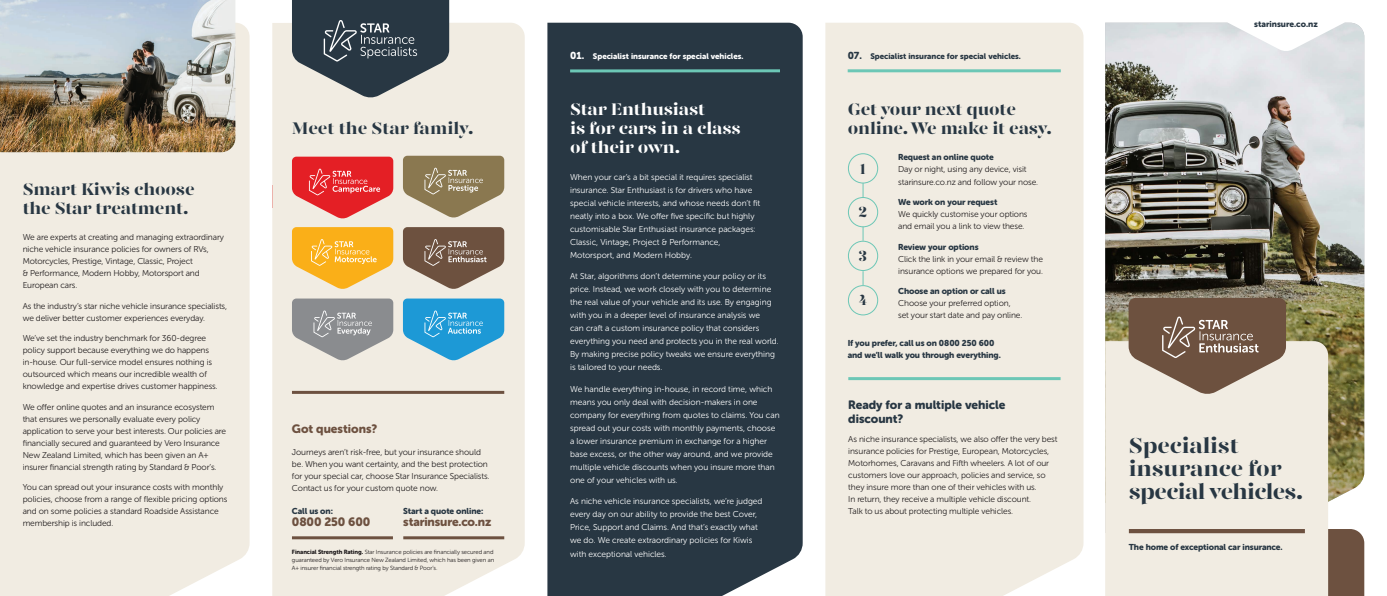
<style>
.page{position:relative;width:1387px;height:596px;background:#fff}
.page>*{position:absolute;margin:0;border:0;box-sizing:border-box;transform-origin:0 0}
.t1{font:900 22px/23px "Gabriela Stencil";letter-spacing:-.01em;color:#283743}
.t2{font:900 17px/19px "Gabriela Stencil";letter-spacing:-.01em;color:#283743}
.t3{font:900 17px/19px "Gabriela Stencil";letter-spacing:-.01em;color:#fff}
.t4{font:900 15px "Gabriela Stencil";color:#283743}
.t5{font:12px "Museo Sans Rounded 900";letter-spacing:-.01em;color:#6d5140}
.t6{font:12px/14px "Museo Sans Rounded 900";color:#283743}
.t7{font:8.5px/12px "Museo Sans Rounded 300";letter-spacing:-.01em;color:#231f20}
.t8{font:8.5px/13px "Museo Sans Rounded 300";color:#fff}
.t9{font:8.5px/12px "Museo Sans Rounded 900";letter-spacing:-.01em;color:#283743}
.t10{font:8px "Museo Sans Rounded 900";color:#fff}
.t11{font:8px "Museo Sans Rounded 900";color:#283743}
.t12{font:6px/8px "Museo Sans Rounded 300";letter-spacing:-.01em;color:#231f20;text-align:justify}
.s1{font-family:"Museo Sans Rounded 900"}
.s2{font-size:10px}
</style>
<div class="page">
<img style="left:1105px;top:23px;width:258px;height:479px">
<svg style="left:1222px;top:22px;width:126px;height:30px"></svg>
<svg style="left:1327px;top:528px;width:36px;height:67px;background:#755a4a"></svg>
<div style="left:1105px;top:341px;width:222px;height:254px;background:#f1ece2"></div>
<div style="left:1128px;top:528px;width:176px;height:5px;background:#6d5140"></div>
<div style="left:825px;top:23px;width:258px;height:572px;background:#f1ece2"></div>
<div style="left:547px;top:23px;width:255px;height:572px;background:#283743"></div>
<hr style="left:847px;top:69px;width:213px;height:3px;background:#6cc7b6">
<hr style="left:570px;top:69px;width:210px;height:3px;background:#6cc7b6">
<div style="left:847px;top:153px;width:31px;height:30px;border:1px solid #6cc7b6;border-radius:50%"></div>
<div style="left:847px;top:197px;width:31px;height:30px;border:1px solid #6cc7b6;border-radius:50%"></div>
<div style="left:847px;top:240px;width:31px;height:31px;border:1px solid #6cc7b6;border-radius:50%"></div>
<div style="left:847px;top:285px;width:31px;height:30px;border:1px solid #6cc7b6;border-radius:50%"></div>
<svg style="left:862px;top:183px;width:1px;height:14px"></svg>
<svg style="left:862px;top:226px;width:1px;height:14px"></svg>
<svg style="left:862px;top:271px;width:1px;height:14px"></svg>
<hr style="left:848px;top:377px;width:212px;height:3px;background:#6cc7b6">
<div style="left:0;top:23px;width:249px;height:572px;background:#f1ece2"></div>
<div style="left:272px;top:23px;width:252px;height:572px;background:#f1ece2"></div>
<svg style="left:1128px;top:298px;width:157px;height:96px;background:#8d7667"></svg>
<img style="left:0;top:0;width:235px;height:152px">
<hr style="left:292px;top:390px;width:212px;height:3px;background:#6d5140">
<hr style="left:292px;top:536px;width:101px;height:3px;background:#6d5140">
<hr style="left:403px;top:536px;width:101px;height:3px;background:#6d5140">
<svg style="left:292px;top:0;width:157px;height:98px;background:#576169"></svg>
<svg style="left:403px;top:156px;width:101px;height:62px;background:#a39474"></svg>
<svg style="left:292px;top:156px;width:101px;height:63px;background:#e75456"></svg>
<svg style="left:403px;top:227px;width:101px;height:62px;background:#8d7767"></svg>
<svg style="left:292px;top:227px;width:101px;height:62px;background:#f8be4a"></svg>
<svg style="left:292px;top:298px;width:101px;height:62px;background:#a3a3a4"></svg>
<svg style="left:403px;top:298px;width:101px;height:62px;background:#4fadda"></svg>
<p class="t2" style="left:23px;top:179px;width:173px">Smart Kiwis choose the Star treatment.</p>
<p class="t7" style="left:23px;top:231px;width:203px">We are experts at creating and managing extraordinary niche vehicle insurance policies for owners of RVs, Motorcycles, Prestige, Vintage, Classic, Project<br>&amp; Performance, Modern Hobby, Motorsport and European cars.</p>
<p class="t7" style="left:23px;top:299px;width:206px">As the industry’s star niche vehicle insurance specialists, we deliver better customer experiences everyday.</p>
<p class="t7" style="left:23px;top:332px;width:196px">We’ve set the industry benchmark for 360-degree policy support because everything we do happens in-house. Our full-service model ensures nothing is outsourced which means our incredible wealth of knowledge and expertise drives customer happiness.</p>
<p class="t7" style="left:23px;top:400px;width:205px">We offer online quotes and an insurance ecosystem that ensures we personally evaluate every policy application to serve your best interests. Our policies are financially secured and guaranteed by Vero Insurance New Zealand Limited, which has been given an A+ insurer financial strength rating by Standard &amp; Poor’s.</p>
<p class="t7" style="left:23px;top:481px;width:206px">You can spread out your insurance costs with monthly policies, choose from a range of flexible pricing options and on some policies a standard Roadside Assistance membership is included.</p>
<p class="t2" style="left:292px;top:118px;width:183px">Meet the Star family.</p>
<p class="t5" style="left:292px;top:421px;width:87px">Got questions?</p>
<p class="t7" style="left:292px;top:445px;width:199px">Journeys aren’t risk-free, but your insurance should be. When you want certainty, and the best protection for your special car, choose Star Insurance Specialists.<br>Contact us for your custom quote now.</p>
<p class="t9" style="left:292px;top:505px;width:42px">Call us on:</p>
<p class="t5" style="left:292px;top:515px;width:80px">0800 250 600</p>
<p class="t9" style="left:403px;top:505px;width:81px">Start a quote online:</p>
<p class="t5" style="left:403px;top:515px;width:90px">starinsure.co.nz</p>
<p class="t12" style="left:292px;top:547px;width:204px"><span class="s1">Financial Strength Rating.</span> Star Insurance policies are financially secured and guaranteed by Vero Insurance New Zealand Limited, which has been given an A+ insurer financial strength rating by Standard &amp; Poor’s.</p>
<p class="t10" style="left:570px;top:51px;width:175px"><span class="s2">01.</span> Specialist insurance for special vehicles.</p>
<p class="t11" style="left:847px;top:51px;width:175px"><span class="s2">07.</span> Specialist insurance for special vehicles.</p>
<p class="t3" style="left:570px;top:100px;width:172px">Star Enthusiast<br>is for cars in a class of their own.</p>
<p class="t8" style="left:570px;top:170px;width:192px">When your car’s a bit special it requires specialist insurance. Star Enthusiast is for drivers who have special vehicle interests, and whose needs don’t fit neatly into a box. We offer five specific but highly customisable Star Enthusiast insurance packages:<br>Classic, Vintage, Project &amp; Performance, Motorsport, and Modern Hobby.</p>
<p class="t8" style="left:570px;top:269px;width:210px">At Star, algorithms don’t determine your policy or its price. Instead, we work closely with you to determine the real value of your vehicle and its use. By engaging with you in a deeper level of insurance analysis we<br>can craft a custom insurance policy that considers everything you need and protects you in the real world.<br>By making precise policy tweaks we ensure everything is tailored to your needs.</p>
<p class="t8" style="left:570px;top:382px;width:211px">We handle everything in-house, in record time, which means you only deal with decision-makers in one company for everything from quotes to claims. You can spread out your costs with monthly payments, choose a lower insurance premium in exchange for a higher base excess, or the other way around, and we provide multiple vehicle discounts when you insure more than one of your vehicles with us.</p>
<p class="t8" style="left:570px;top:494px;width:194px">As niche vehicle insurance specialists, we’re judged every day on our ability to provide the best Cover, Price, Support and Claims. And that’s exactly what we do. We create extraordinary policies for Kiwis with exceptional vehicles.</p>
<p class="t2" style="left:847px;top:100px;width:205px">Get your next quote online. We make it easy.</p>
<p class="t9" style="left:898px;top:151px;width:97px">Request an online quote</p>
<p class="t7" style="left:898px;top:163px;width:141px">Day or night, using any device, visit starinsure.co.nz and follow your nose.</p>
<p class="t9" style="left:898px;top:196px;width:101px">We work on your request</p>
<p class="t7" style="left:898px;top:208px;width:131px">We quickly customise your options and email you a link to view these.</p>
<p class="t9" style="left:898px;top:240px;width:82px">Review your options</p>
<p class="t7" style="left:898px;top:252px;width:146px">Click the link in your email &amp; review the insurance options we prepared for you.</p>
<p class="t9" style="left:898px;top:285px;width:109px">Choose an option or call us</p>
<p class="t7" style="left:898px;top:297px;width:126px">Choose your preferred option, set your start date and pay online.</p>
<p class="t9" style="left:847px;top:336px;width:155px">If you prefer, call us on 0800 250 600 and we’ll walk you through everything.</p>
<p class="t4" style="left:859px;top:159px;width:8px">1</p>
<p class="t4" style="left:858px;top:203px;width:10px">2</p>
<p class="t4" style="left:858px;top:246px;width:10px">3</p>
<p class="t4" style="left:858px;top:291px;width:10px">4</p>
<p class="t6" style="left:848px;top:398px;width:158px">Ready for a multiple vehicle discount?</p>
<p class="t7" style="left:848px;top:432px;width:211px">As niche insurance specialists, we also offer the very best insurance policies for Prestige, European, Motorcycles, Motorhomes, Caravans and Fifth wheelers. A lot of our customers love our approach, policies and service, so they insure more than one of their vehicles with us.<br>In return, they receive a multiple vehicle discount.<br>Talk to us about protecting multiple vehicles.</p>
<p class="t9" style="left:1253px;top:19px;width:65px">starinsure.co.nz</p>
<p class="t1" style="left:1128px;top:434px;width:176px">Specialist insurance for special vehicles.</p>
<p class="t9" style="left:1128px;top:540px;width:155px">The home of exceptional car insurance.</p>
</div>
